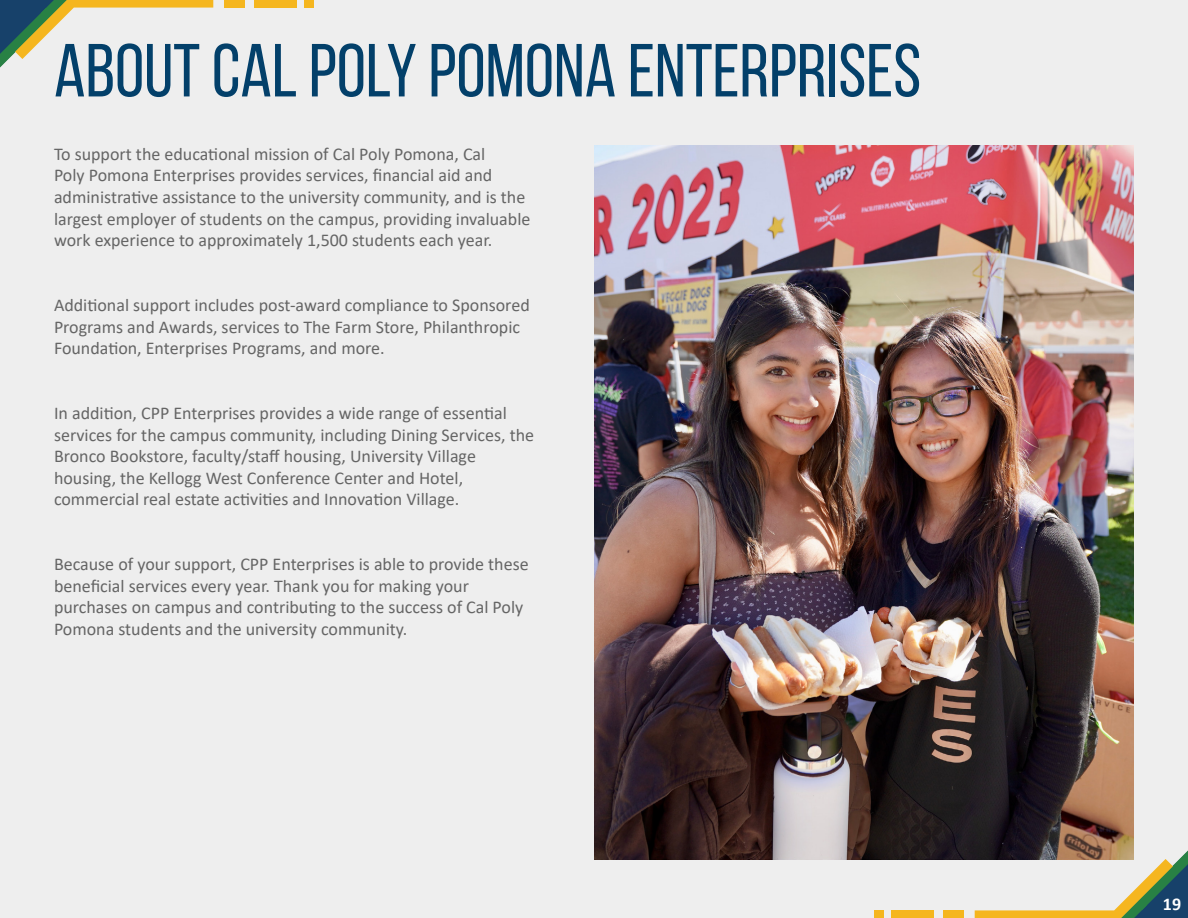
<style>
.page{position:relative;width:1188px;height:918px;background:#eee}
.page>*{position:absolute;margin:0;border:0;box-sizing:border-box;transform-origin:0 0}
._135_Header_Bebas_Neue{font:75px "Bebas Neue";color:#03406a}
.t1{font:18px/21.6px "Calibri";color:#656565}
.t2{font:700 18px "Calibri";color:#fff}
</style>
<div class="page">
<img style="left:594px;top:146px;width:540px;height:714px">
<div style="left:304px;top:0;width:10px;height:8px;background:#f5b61f"></div>
<div style="left:254px;top:0;width:43px;height:8px;background:#f5b61f"></div>
<div style="left:225px;top:0;width:20px;height:8px;background:#f5b61f"></div>
<svg style="left:0;top:0;width:213px;height:68px"></svg>
<div style="left:874px;top:910px;width:10px;height:8px;background:#f5b61f"></div>
<div style="left:891px;top:910px;width:43px;height:8px;background:#f5b61f"></div>
<div style="left:943px;top:910px;width:20px;height:8px;background:#f5b61f"></div>
<svg style="left:975px;top:850px;width:213px;height:68px"></svg>
<p class="_135_Header_Bebas_Neue" style="left:54px;top:30px;width:869px">ABOUT CAL POLY POMONA ENTERPRISES</p>
<p class="t1" style="left:54px;top:143px;width:478px">To support the educational mission of Cal Poly Pomona, Cal<br>Poly Pomona Enterprises provides services, financial aid and administrative assistance to the university community, and is the largest employer of students on the campus, providing invaluable work experience to approximately 1,500 students each year.</p>
<p class="t1" style="left:54px;top:294px;width:477px">Additional support includes post-award compliance to Sponsored<br>Programs and Awards, services to The Farm Store, Philanthropic<br>Foundation, Enterprises Programs, and more.</p>
<p class="t1" style="left:54px;top:402px;width:482px">In addition, CPP Enterprises provides a wide range of essential services for the campus community, including Dining Services, the Bronco Bookstore, faculty/staff housing, University Village housing, the Kellogg West Conference Center and Hotel, commercial real estate activities and Innovation Village.</p>
<p class="t1" style="left:54px;top:553px;width:476px">Because of your support, CPP Enterprises is able to provide these beneficial services every year. Thank you for making your purchases on campus and contributing to the success of Cal Poly Pomona students and the university community.</p>
<p class="t2" style="left:1163px;top:892px;width:20px">19</p>
</div>
